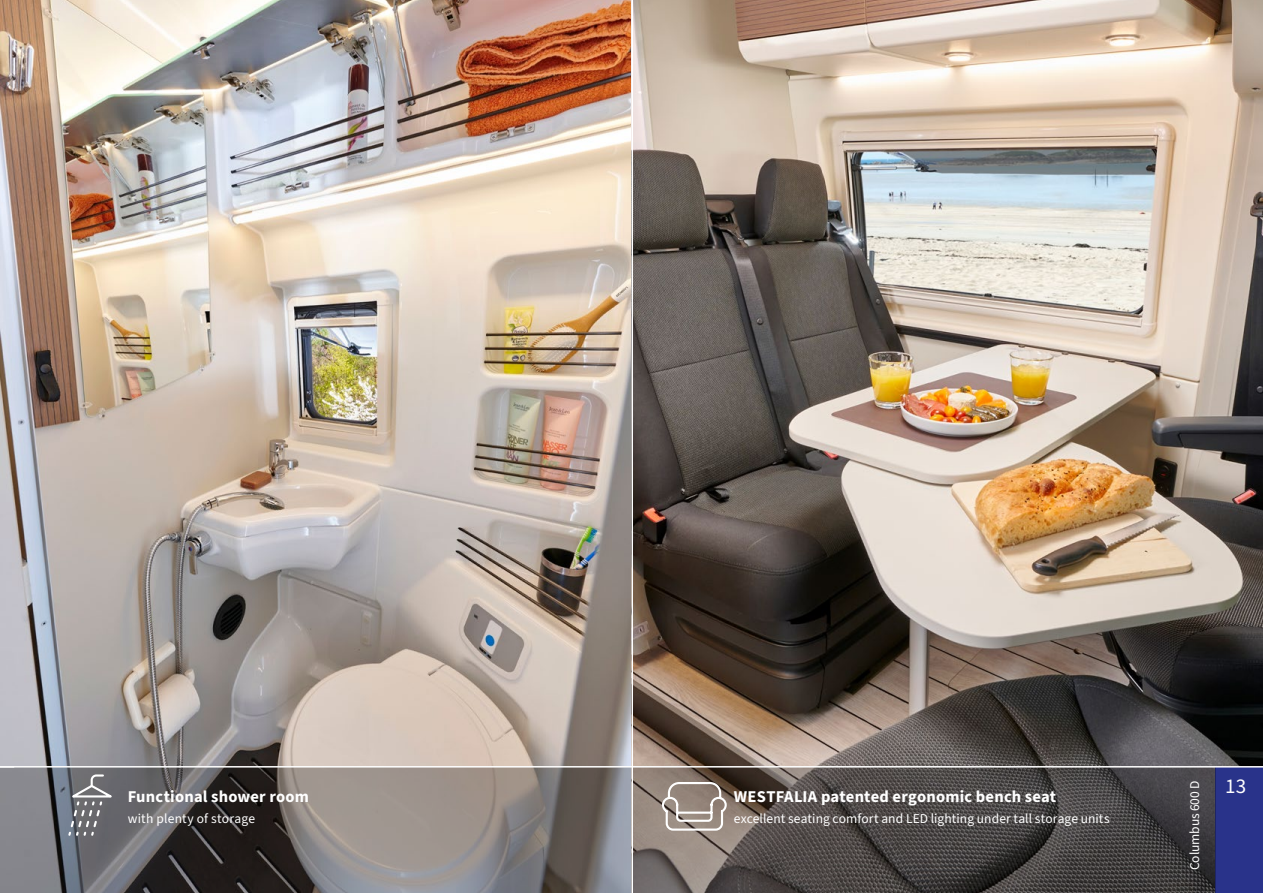
<style>
.page{position:relative;width:1263px;height:893px;background:#fff}
.page>*{position:absolute;margin:0;border:0;box-sizing:border-box;transform-origin:0 0}
.t1{font:21px "Source Sans 3";color:#fff}
.t2{font:700 16.5px "Source Sans 3";letter-spacing:.015em;color:#fff}
.t3{font:13.5px "Source Sans 3";letter-spacing:.005em;color:#fff}
</style>
<div class="page">
<img style="left:0;top:0;width:631px;height:766px">
<img style="left:633px;top:0;width:630px;height:768px">
<div style="left:1215px;top:768px;width:48px;height:125px;background:#29338a"></div>
<svg style="left:0;top:767px;width:1215px;height:126px;background:#625e5d"></svg>
<hr style="left:0;top:766px;width:1263px;height:1px;background:#fff">
<hr style="left:631px;top:0;width:2px;height:893px;background:#fff">
<svg style="left:661px;top:781px;width:67px;height:51px;background:#a59990"></svg>
<svg style="left:67px;top:773px;width:52px;height:64px;background:#78797e"></svg>
<p class="t2" style="left:128px;top:786px;width:183px">Functional shower room</p>
<p class="t3" style="left:128px;top:810px;width:129px">with plenty of storage</p>
<p class="t2" style="left:734px;top:786px;width:324px">WESTFALIA patented ergonomic bench seat</p>
<p class="t3" style="left:734px;top:810px;width:377px">excellent seating comfort and LED lighting under tall storage units</p>
<p class="t3" style="left:1186px;top:870px;width:91px;rotate:-90deg">Columbus 600 D</p>
<h1 class="t1" style="left:1225px;top:773px;width:22px">13</h1>
</div>
